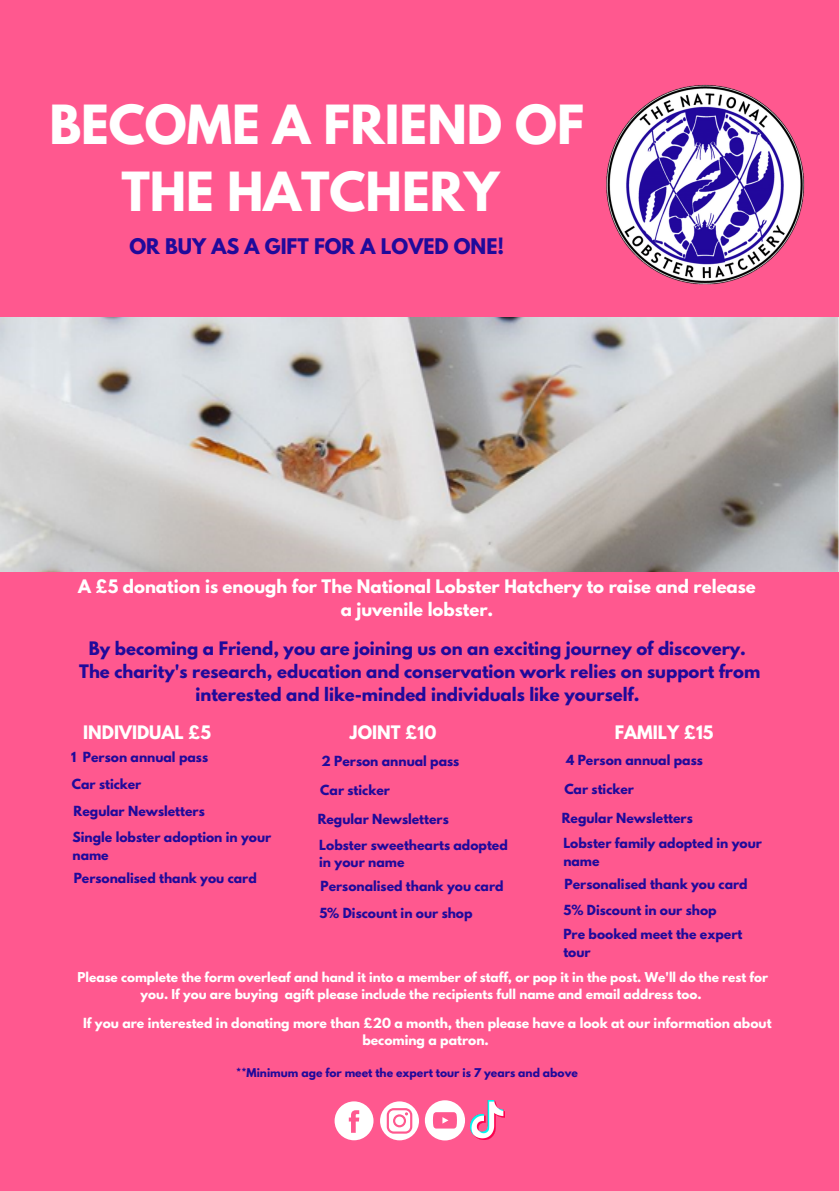
<style>
.page{position:relative;width:839px;height:1191px;background:#fff}
.page>*{position:absolute;margin:0;border:0;box-sizing:border-box;transform-origin:0 0}
.t1{font:700 47.8px/66.8px "League Spartan";color:#fff;text-align:center}
.t2{font:700 19.2px "League Spartan";color:#200a9b}
.t3{font:700 16.4px/22.8px "League Spartan";color:#200a9b;text-align:center}
.t4{font:700 16.4px/22.8px "League Spartan";color:#fff;text-align:center}
.t5{font:700 12.4px/27.2px "League Spartan";color:#200a9b}
.t6{font:700 12.4px/17.4px "League Spartan";color:#fff;text-align:center}
.t7{font:700 12px/16.8px "League Spartan";color:#fff;text-align:center}
.t8{font:700 10.8px "League Spartan";color:#200a9b}
</style>
<div class="page">
<div style="left:0;top:0;width:838px;height:1191px;background:#ff588f"></div>
<img style="left:606px;top:84px;width:199px;height:201px">
<img style="left:0;top:317px;width:838px;height:255px">
<svg style="left:334px;top:1101px;width:39px;height:39px"></svg>
<svg style="left:380px;top:1101px;width:39px;height:39px"></svg>
<svg style="left:425px;top:1100px;width:40px;height:40px"></svg>
<img style="left:471px;top:1100px;width:34px;height:40px">
<h1 class="t1" style="left:49px;top:98px;width:536px">BECOME A FRIEND OF<br>THE HATCHERY</h1>
<h2 class="t2" style="left:129px;top:237px;width:376px">OR BUY AS A GIFT FOR A LOVED ONE!</h2>
<h3 class="t4" style="left:78px;top:577px;width:679px">A £5 donation is enough for The National Lobster Hatchery to raise and release a juvenile lobster.</h3>
<h3 class="t3" style="left:79px;top:640px;width:682px">By becoming a Friend, you are joining us on an exciting journey of discovery.<br>The charity's research, education and conservation work relies on support from interested and like-minded individuals like yourself.</h3>
<h3 class="t4" style="left:83px;top:723px;width:129px">INDIVIDUAL £5</h3>
<p class="t5" style="left:71px;top:745px;width:138px">1 Person annual pass<br>Car sticker<br>Regular Newsletters</p>
<p class="t5" style="left:72px;top:830px;width:200px;line-height:17.4px">Single lobster adoption in your name</p>
<p class="t5" style="left:74px;top:866px;width:185px">Personalised thank you card</p>
<h3 class="t4" style="left:350px;top:723px;width:88px">JOINT £10</h3>
<h3 class="t4" style="left:614px;top:723px;width:100px">FAMILY £15</h3>
<p class="t5" style="left:321px;top:749px;width:139px">2 Person annual pass</p>
<p class="t5" style="left:320px;top:778px;width:71px">Car sticker</p>
<p class="t5" style="left:317px;top:808px;width:192px;line-height:25.4px">Regular Newsletters<br>Lobster sweethearts adopted</p>
<p class="t5" style="left:319px;top:852px;width:186px;line-height:23.4px">in your name<br>Personalised thank you card</p>
<p class="t5" style="left:319px;top:901px;width:155px">5% Discount in our shop</p>
<p class="t5" style="left:566px;top:748px;width:138px">4 Person annual pass</p>
<p class="t5" style="left:564px;top:777px;width:71px">Car sticker</p>
<p class="t5" style="left:561px;top:807px;width:202px;line-height:25.4px">Regular Newsletters<br>Lobster family adopted in your</p>
<p class="t5" style="left:563px;top:850px;width:186px;line-height:23.4px">name<br>Personalised thank you card</p>
<p class="t5" style="left:563px;top:900px;width:180px;line-height:24.2px">5% Discount in our shop<br>Pre booked meet the expert</p>
<p class="t5" style="left:563px;top:940px;width:29px">tour</p>
<p class="t7" style="left:78px;top:970px;width:692px">Please complete the form overleaf and hand it into a member of staff, or pop it in the post. We'll do the rest for you. If you are buying agift please include the recipients full name and email address too.</p>
<p class="t6" style="left:83px;top:1016px;width:690px">If you are interested in donating more than £20 a month, then please have a look at our information about becoming a patron.</p>
<p class="t8" style="left:236px;top:1067px;width:343px">**Minimum age for meet the expert tour is 7 years and above</p>
</div>
